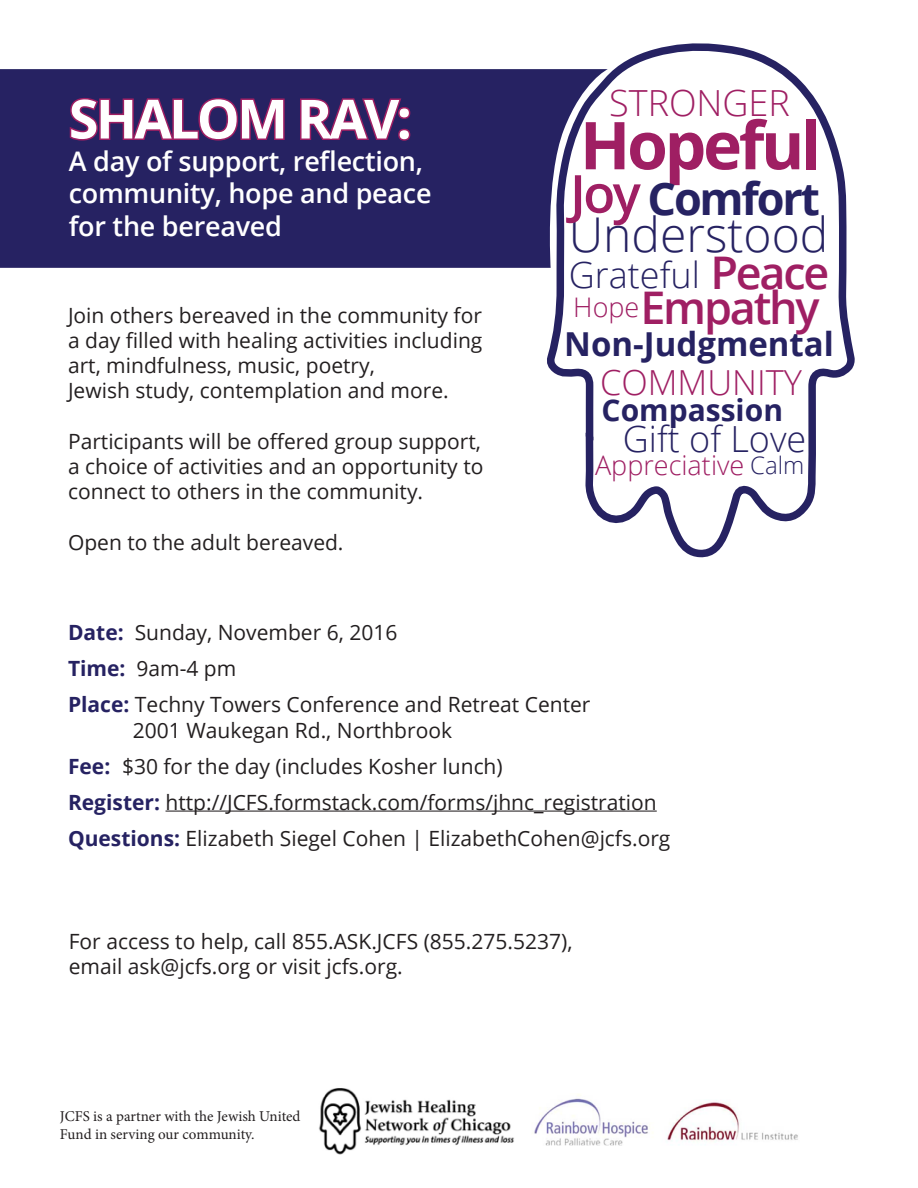
<style>
.page{position:relative;width:918px;height:1188px;background:#fff}
.page>*{position:absolute;margin:0;border:0;box-sizing:border-box;transform-origin:0 0}
.t1{font:700 66px "Open Sans";letter-spacing:-.05em;color:#9f1f63}
.t2{font:700 54px "Open Sans";letter-spacing:-.05em;color:#fff}
.t3{font:600 52.5px "Open Sans";color:#9f1f63}
.t4{font:300 48px "Open Sans";color:#262262}
.t5{font:600 45px "Open Sans";letter-spacing:-.05em;color:#9f1f63}
.t6{font:700 45px "Open Sans";letter-spacing:-.05em;color:#262262}
.t7{font:300 36px "Open Sans";color:#262262}
.t8{font:300 36px "Open Sans";color:#9f1f63}
.t9{font:300 34.5px "Open Sans";color:#9f1f63}
.t10{font:700 33px "Open Sans";color:#262262}
.t11{font:700 30px "Open Sans";color:#262262}
.t12{font:600 27px/32.4px "Open Sans";letter-spacing:-.01em;color:#fff}
.t13{font:300 27px "Open Sans";color:#9f1f63}
.t14{font:300 24px "Open Sans";color:#262262}
.t15{font:21px/25.2px "Open Sans";color:#231f20}
.t16{font:15px/18px "Minion Pro";color:#231f20}
.s1{font-weight:700;color:#262262}
</style>
<div class="page">
<hr style="left:166px;top:811px;width:491px;height:1px;background:#231f20">
<img style="left:319px;top:1088px;width:195px;height:67px">
<img style="left:534px;top:1094px;width:264px;height:52px">
<div style="left:0;top:69px;width:541px;height:199px;background:#262262"></div>
<svg style="left:68px;top:93px;width:218px;height:49px;background:#4d2062"></svg>
<svg style="left:298px;top:93px;width:115px;height:61px;background:#452162"></svg>
<svg style="left:541px;top:43px;width:314px;height:515px"></svg>
<p class="t2" style="left:69px;top:81px;width:345px">SHALOM RAV:</p>
<p class="t12" style="left:69px;top:144px;width:364px">A day of support, reflection, community, hope and peace for the bereaved</p>
<p class="t15" style="left:68px;top:302px;width:416px">Join others bereaved in the community for a day filled with healing activities including art, mindfulness, music, poetry,<br>Jewish study, contemplation and more.</p>
<p class="t15" style="left:68px;top:428px;width:417px;text-align:justify">Participants will be offered group support, a choice of activities and an opportunity to connect to others in the community.</p>
<p class="t15" style="left:68px;top:529px;width:277px">Open to the adult bereaved.</p>
<p class="t8" style="left:609px;top:78px;width:182px">STRONGER</p>
<p class="t1" style="left:580px;top:99px;width:243px">Hopeful</p>
<p class="t3" style="left:570px;top:158px;width:72px">Joy</p>
<p class="t6" style="left:648px;top:167px;width:174px">Comfort</p>
<p class="t4" style="left:569px;top:202px;width:261px">Understood</p>
<p class="t5" style="left:711px;top:242px;width:120px">Peace</p>
<p class="t7" style="left:569px;top:250px;width:133px">Grateful</p>
<p class="t5" style="left:640px;top:277px;width:181px">Empathy</p>
<p class="t13" style="left:573px;top:289px;width:68px">Hope</p>
<p class="t10" style="left:564px;top:320px;width:271px">Non-Judgmental</p>
<p class="t9" style="left:600px;top:359px;width:203px">COMMUNITY</p>
<p class="t11" style="left:602px;top:389px;width:183px">Compassion</p>
<p class="t7" style="left:623px;top:414px;width:185px">Gift of Love</p>
<p class="t13" style="left:595px;top:447px;width:151px">Appreciative</p>
<p class="t14" style="left:750px;top:449px;width:56px">Calm</p>
<p class="t15" style="left:68px;top:620px;width:331px"><span class="s1">Date:</span> Sunday, November 6, 2016</p>
<p class="t15" style="left:68px;top:656px;width:170px"><span class="s1">Time:</span> 9am-4 pm</p>
<p class="t15" style="left:68px;top:692px;width:524px"><span class="s1">Place:</span> Techny Towers Conference and Retreat Center</p>
<p class="t15" style="left:133px;top:717px;width:321px">2001 Waukegan Rd., Northbrook</p>
<p class="t15" style="left:68px;top:753px;width:436px"><span class="s1">Fee:</span> $30 for the day (includes Kosher lunch)</p>
<p class="t15" style="left:68px;top:789px;width:590px"><span class="s1">Register:</span> http://JCFS.formstack.com/forms/jhnc_registration</p>
<p class="t15" style="left:68px;top:825px;width:604px"><span class="s1">Questions:</span> Elizabeth Siegel Cohen | ElizabethCohen@jcfs.org</p>
<p class="t15" style="left:69px;top:928px;width:505px">For access to help, call 855.ASK.JCFS (855.275.5237),</p>
<p class="t15" style="left:69px;top:954px;width:336px">email ask@jcfs.org or visit jcfs.org.</p>
<p class="t16" style="left:60px;top:1107px;width:242px">JCFS is a partner with the Jewish United<br>Fund in serving our community.</p>
</div>
